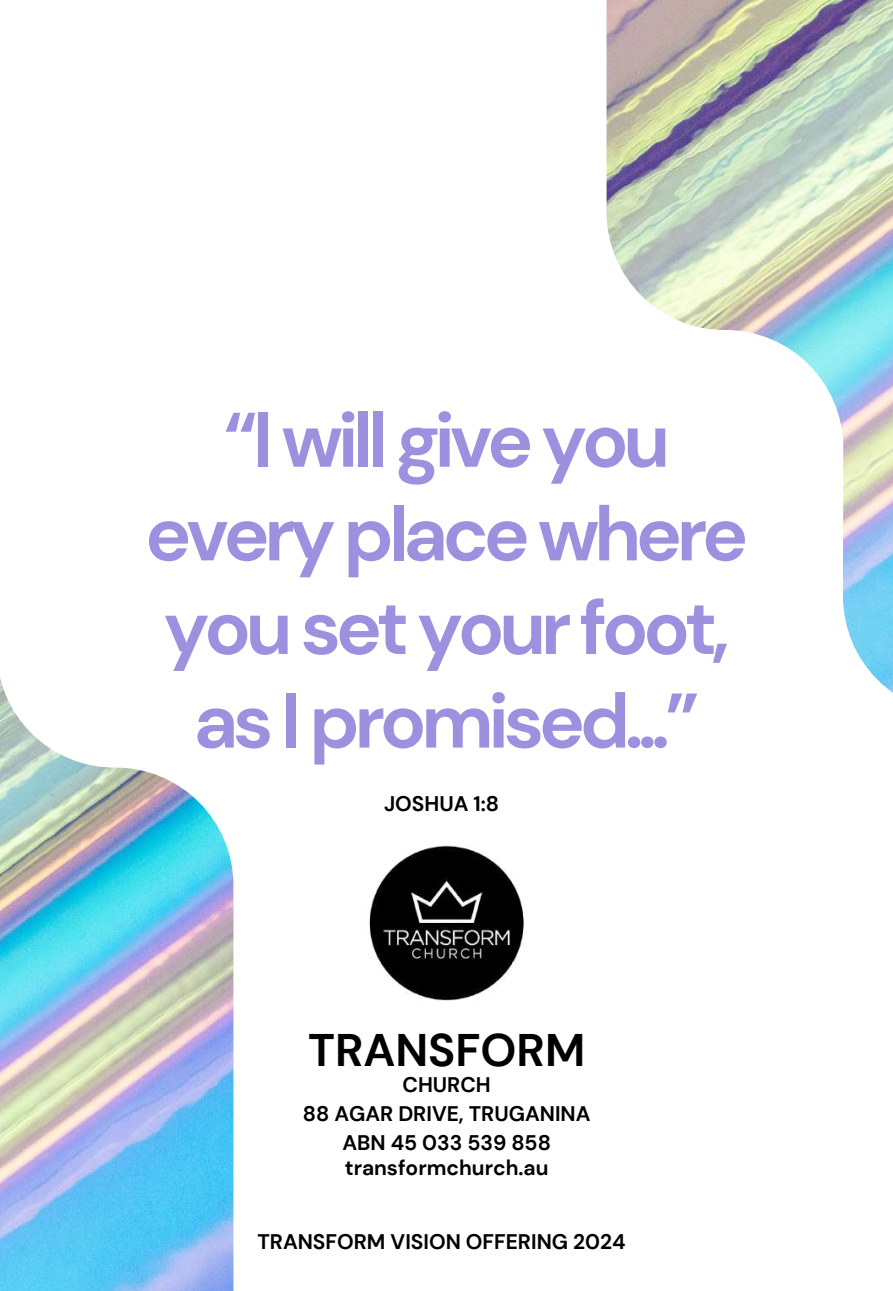
<style>
.page{position:relative;width:893px;height:1291px;background:#fff}
.page>*{position:absolute;margin:0;border:0;box-sizing:border-box;transform-origin:0 0}
.t1{font:700 77.17px/93.6px "DM Sans";letter-spacing:-.07em;color:#9b91de;text-align:center}
.t2{font:700 45.5px "DM Sans";color:#000}
.t3{font:700 21px/28.9px "DM Sans";color:#000;text-align:center}
</style>
<div class="page">
<img style="left:369px;top:845px;width:155px;height:155px">
<img style="left:0;top:678px;width:233px;height:612px">
<img style="left:606px;top:0;width:286px;height:692px">
<h1 class="t1" style="left:145px;top:393px;width:604px">“I will give you every place where you set your foot, as I promised...”</h1>
<p class="t3" style="left:384px;top:789px;width:117px">JOSHUA 1:8</p>
<h2 class="t2" style="left:308px;top:1020px;width:278px">TRANSFORM</h2>
<p class="t3" style="left:303px;top:1070px;width:289px">CHURCH<br>88 AGAR DRIVE, TRUGANINA<br>ABN 45 033 539 858</p>
<p class="t3" style="left:345px;top:1153px;width:205px">transformchurch.au</p>
<p class="t3" style="left:257px;top:1226px;width:370px">TRANSFORM VISION OFFERING 2024</p>
</div>
